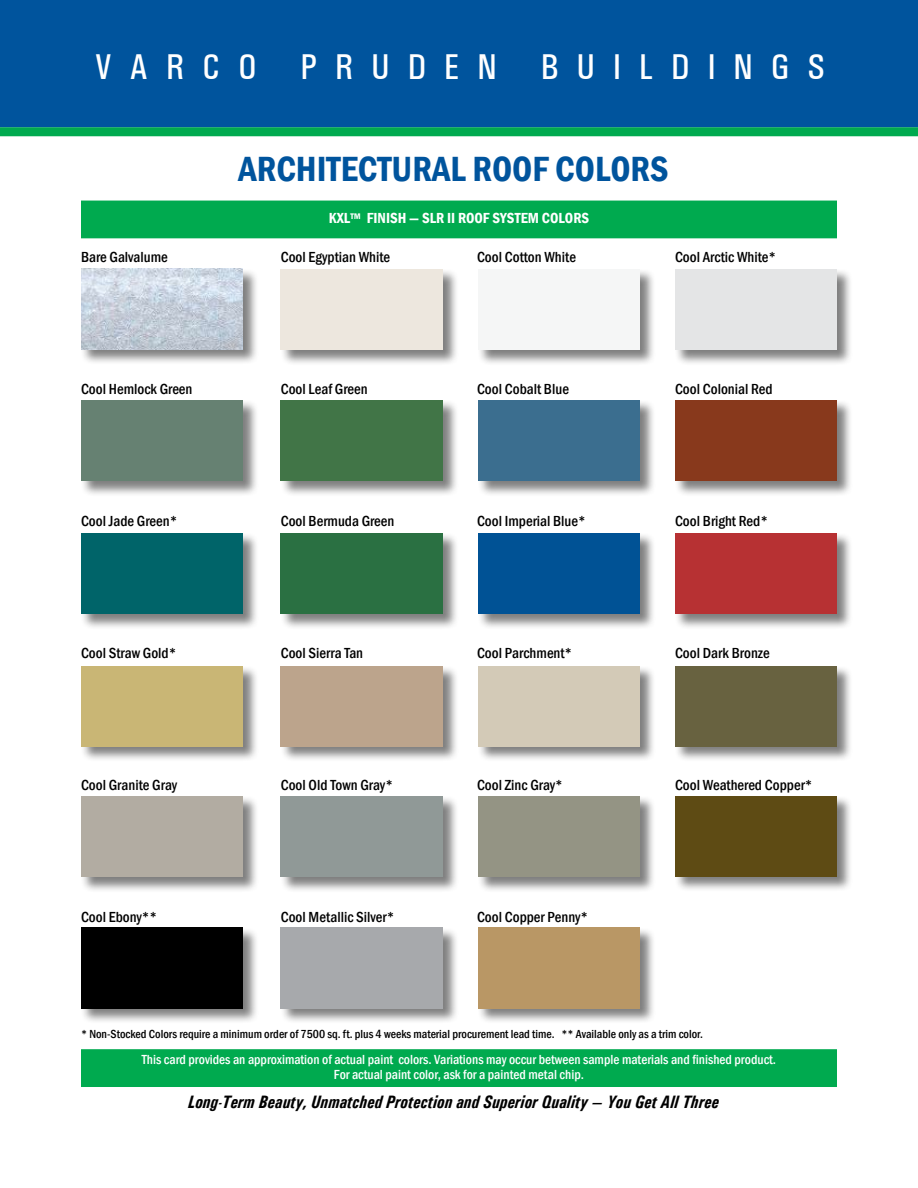
<style>
.page{position:relative;width:918px;height:1188px;background:#fff}
.page>*{position:absolute;margin:0;border:0;box-sizing:border-box;transform-origin:0 0}
.t1{font:600 condensed 36px "Franklin Gothic";color:#00549d}
.t2{font:500 36px "Univers Condensed";letter-spacing:.5em;color:#fff}
.t3{font:italic 700 18px "Univers Condensed";color:#000;scale:.95 1}
.t4{font:500 condensed 15px "Franklin Gothic";color:#000}
.t5{font:600 condensed 15px "Franklin Gothic";color:#fff}
.t6{font:500 condensed 13.5px/15px "Franklin Gothic";color:#fff;text-align:center}
.t7{font:500 condensed 12px "Franklin Gothic";color:#000}
</style>
<div class="page">
<div style="left:81px;top:201px;width:756px;height:37px;background:#00aa4f"></div>
<div style="left:81px;top:1049px;width:756px;height:38px;background:#00aa4f;border:2px solid #00aa4f"></div>
<div style="left:0;top:0;width:918px;height:127px;background:#00549d"></div>
<div style="left:0;top:127px;width:918px;height:9px;background:#00aa4f"></div>
<div style="left:674px;top:268px;width:179px;height:98px;background:#000;opacity:.5"></div>
<div style="left:675px;top:269px;width:162px;height:81px;background:#e4e5e6"></div>
<div style="left:477px;top:268px;width:179px;height:98px;background:#000;opacity:.5"></div>
<div style="left:478px;top:269px;width:162px;height:81px;background:#f5f6f6"></div>
<div style="left:280px;top:268px;width:179px;height:98px;background:#000;opacity:.5"></div>
<div style="left:281px;top:269px;width:162px;height:81px;background:#ede7de"></div>
<div style="left:674px;top:399px;width:179px;height:98px;background:#000;opacity:.5"></div>
<div style="left:675px;top:400px;width:162px;height:81px;background:#88391c"></div>
<div style="left:477px;top:399px;width:179px;height:98px;background:#000;opacity:.5"></div>
<div style="left:478px;top:400px;width:162px;height:81px;background:#3b6e8f"></div>
<div style="left:280px;top:399px;width:179px;height:98px;background:#000;opacity:.5"></div>
<div style="left:281px;top:400px;width:162px;height:81px;background:#417547"></div>
<div style="left:80px;top:399px;width:179px;height:98px;background:#000;opacity:.5"></div>
<div style="left:81px;top:400px;width:162px;height:81px;background:#668172"></div>
<div style="left:80px;top:268px;width:179px;height:98px;background:#000;opacity:.5"></div>
<img style="left:81px;top:269px;width:162px;height:81px">
<div style="left:674px;top:532px;width:179px;height:98px;background:#000;opacity:.5"></div>
<div style="left:675px;top:533px;width:162px;height:81px;background:#b73133"></div>
<div style="left:477px;top:532px;width:179px;height:98px;background:#000;opacity:.5"></div>
<div style="left:478px;top:533px;width:162px;height:81px;background:#005295"></div>
<div style="left:280px;top:532px;width:179px;height:98px;background:#000;opacity:.5"></div>
<div style="left:281px;top:533px;width:162px;height:81px;background:#2a7042"></div>
<div style="left:674px;top:665px;width:179px;height:98px;background:#000;opacity:.5"></div>
<div style="left:675px;top:666px;width:162px;height:81px;background:#686240"></div>
<div style="left:477px;top:665px;width:179px;height:98px;background:#000;opacity:.5"></div>
<div style="left:478px;top:666px;width:162px;height:81px;background:#d3cab7"></div>
<div style="left:280px;top:665px;width:179px;height:98px;background:#000;opacity:.5"></div>
<div style="left:281px;top:666px;width:162px;height:81px;background:#bca48c"></div>
<div style="left:80px;top:665px;width:179px;height:98px;background:#000;opacity:.5"></div>
<div style="left:81px;top:666px;width:162px;height:81px;background:#c9b675"></div>
<div style="left:477px;top:795px;width:179px;height:98px;background:#000;opacity:.5"></div>
<div style="left:478px;top:796px;width:162px;height:81px;background:#949484"></div>
<div style="left:280px;top:795px;width:179px;height:98px;background:#000;opacity:.5"></div>
<div style="left:281px;top:796px;width:162px;height:81px;background:#909997"></div>
<div style="left:80px;top:795px;width:179px;height:98px;background:#000;opacity:.5"></div>
<div style="left:81px;top:796px;width:162px;height:81px;background:#b2aca2"></div>
<div style="left:80px;top:532px;width:179px;height:98px;background:#000;opacity:.5"></div>
<div style="left:81px;top:533px;width:162px;height:81px;background:#006469"></div>
<div style="left:674px;top:795px;width:179px;height:98px;background:#000;opacity:.5"></div>
<div style="left:675px;top:796px;width:162px;height:81px;background:#5e4b14"></div>
<div style="left:477px;top:927px;width:179px;height:98px;background:#000;opacity:.5"></div>
<div style="left:478px;top:928px;width:162px;height:81px;background:#b99765"></div>
<div style="left:280px;top:927px;width:179px;height:98px;background:#000;opacity:.5"></div>
<div style="left:281px;top:928px;width:162px;height:81px;background:#a7a9ac"></div>
<div style="left:80px;top:927px;width:179px;height:98px;background:#000;opacity:.5"></div>
<div style="left:81px;top:928px;width:162px;height:81px;background:#000"></div>
<h1 class="t2" style="left:95px;top:45px;width:731px">VARCO PRUDEN BUILDINGS</h1>
<h1 class="t1" style="left:238px;top:145px;width:432px">ARCHITECTURAL ROOF COLORS</h1>
<p class="t5" style="left:329px;top:208px;width:262px">KXL™ FINISH — SLR II ROOF SYSTEM COLORS</p>
<p class="t4" style="left:81px;top:247px;width:88px">Bare Galvalume</p>
<p class="t4" style="left:281px;top:247px;width:111px">Cool Egyptian White</p>
<p class="t4" style="left:477px;top:247px;width:101px">Cool Cotton White</p>
<p class="t4" style="left:675px;top:247px;width:103px">Cool Arctic White*</p>
<p class="t4" style="left:81px;top:379px;width:113px">Cool Hemlock Green</p>
<p class="t4" style="left:281px;top:379px;width:88px">Cool Leaf Green</p>
<p class="t4" style="left:477px;top:379px;width:93px">Cool Cobalt Blue</p>
<p class="t4" style="left:675px;top:379px;width:99px">Cool Colonial Red</p>
<p class="t4" style="left:81px;top:511px;width:98px">Cool Jade Green*</p>
<p class="t4" style="left:281px;top:511px;width:115px">Cool Bermuda Green</p>
<p class="t4" style="left:477px;top:511px;width:110px">Cool Imperial Blue*</p>
<p class="t4" style="left:675px;top:511px;width:95px">Cool Bright Red*</p>
<p class="t4" style="left:81px;top:643px;width:97px">Cool Straw Gold*</p>
<p class="t4" style="left:281px;top:643px;width:84px">Cool Sierra Tan</p>
<p class="t4" style="left:477px;top:643px;width:97px">Cool Parchment*</p>
<p class="t4" style="left:675px;top:643px;width:96px">Cool Dark Bronze</p>
<p class="t4" style="left:81px;top:775px;width:98px">Cool Granite Gray</p>
<p class="t4" style="left:281px;top:775px;width:114px">Cool Old Town Gray*</p>
<p class="t4" style="left:477px;top:775px;width:87px">Cool Zinc Gray*</p>
<p class="t4" style="left:675px;top:775px;width:139px">Cool Weathered Copper*</p>
<p class="t4" style="left:81px;top:907px;width:78px">Cool Ebony**</p>
<p class="t4" style="left:281px;top:907px;width:115px">Cool Metallic Silver*</p>
<p class="t4" style="left:477px;top:907px;width:113px">Cool Copper Penny*</p>
<p class="t7" style="left:81px;top:1026px;width:624px">* Non-Stocked Colors require a minimum order of 7500 sq. ft. plus 4 weeks material procurement lead time. ** Available only as a trim color.</p>
<p class="t6" style="left:142px;top:1052px;width:636px">This card provides an approximation of actual paint colors. Variations may occur between sample materials and finished product.<br>For actual paint color, ask for a painted metal chip.</p>
<p class="t3" style="left:188px;top:1091px;width:560px">Long-Term Beauty, Unmatched Protection and Superior Quality — You Get All Three</p>
</div>
